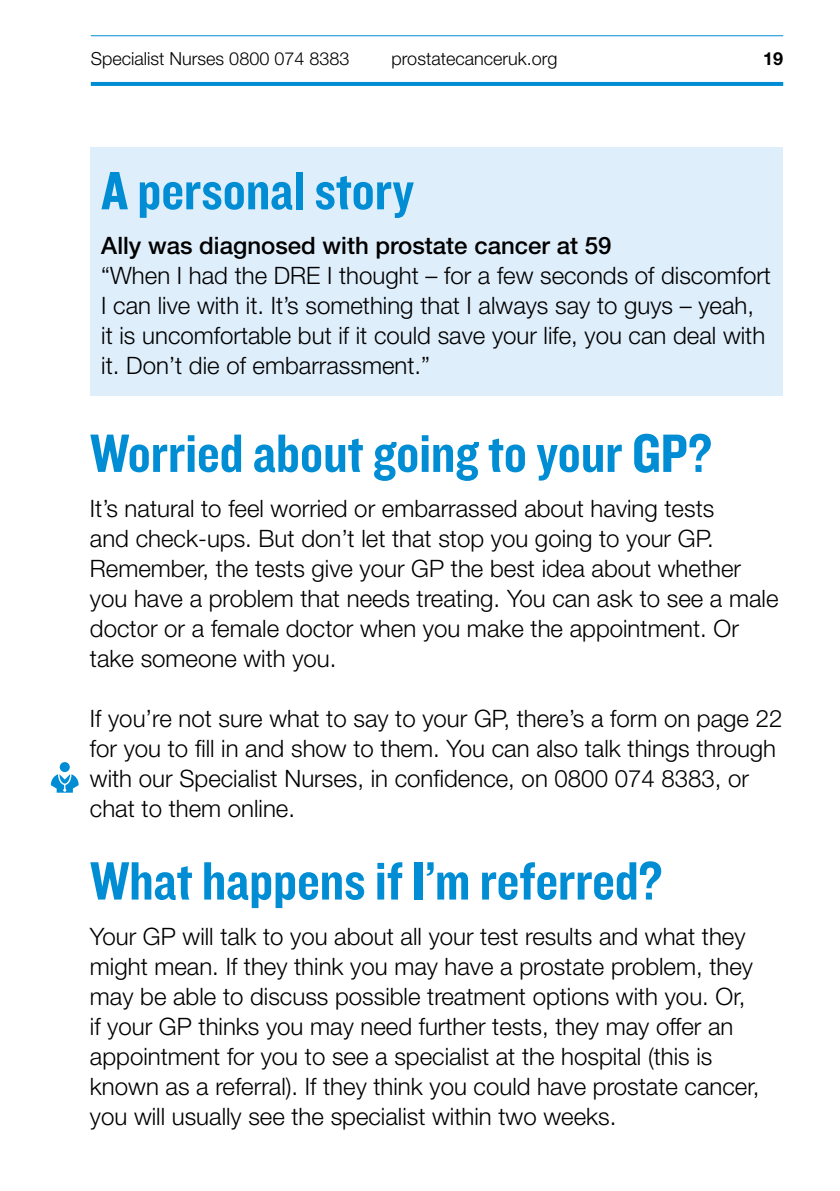
<style>
.page{position:relative;width:840px;height:1191px;background:#fff}
.page>*{position:absolute;margin:0;border:0;box-sizing:border-box;transform-origin:0 0}
.t1{font:56px "Knockout 50 Welterweight";letter-spacing:-.005em;color:#008dd4}
.t2{font:300 24px/30px "Helvetica Neue LT Std";color:#000}
.t3{font:500 24px "Helvetica Neue LT Std";color:#000}
.t4{font:300 18px "Helvetica Neue LT Std";color:#000}
.t5{font:700 18px "Helvetica Neue LT Std";color:#000}
</style>
<div class="page">
<hr style="left:91px;top:82px;width:691px;height:4px;background:#008dd4">
<hr style="left:91px;top:35px;width:691px;height:1px;background:#008dd4">
<div style="left:90px;top:147px;width:692px;height:248px;background:#dfeefb"></div>
<div style="left:60px;top:762px;width:10px;height:10px;background:#008dd4;border-radius:50%"></div>
<svg style="left:51px;top:774px;width:28px;height:18px"></svg>
<p class="t4" style="left:91px;top:48px;width:260px">Specialist Nurses 0800 074 8383</p>
<p class="t4" style="left:391px;top:48px;width:167px">prostatecanceruk.org</p>
<p class="t5" style="left:762px;top:47px;width:22px">19</p>
<h1 class="t1" style="left:101px;top:154px;width:314px">A personal story</h1>
<p class="t3" style="left:101px;top:231px;width:511px">Ally was diagnosed with prostate cancer at 59</p>
<p class="t2" style="left:101px;top:260px;width:670px">“When I had the DRE I thought – for a few seconds of discomfort I can live with it. It’s something that I always say to guys – yeah, it is uncomfortable but if it could save your life, you can deal with it. Don’t die of embarrassment.”</p>
<h1 class="t1" style="left:90px;top:416px;width:623px">Worried about going to your GP?</h1>
<p class="t2" style="left:90px;top:493px;width:689px">It’s natural to feel worried or embarrassed about having tests<br>and check-ups. But don’t let that stop you going to your GP.<br>Remember, the tests give your GP the best idea about whether you have a problem that needs treating. You can ask to see a male doctor or a female doctor when you make the appointment. Or take someone with you.</p>
<p class="t2" style="left:90px;top:703px;width:693px">If you’re not sure what to say to your GP, there’s a form on page 22 for you to fill in and show to them. You can also talk things through with our Specialist Nurses, in confidence, on 0800 074 8383, or chat to them online.</p>
<h1 class="t1" style="left:90px;top:844px;width:573px">What happens if I’m referred?</h1>
<p class="t2" style="left:90px;top:920px;width:670px">Your GP will talk to you about all your test results and what they might mean. If they think you may have a prostate problem, they may be able to discuss possible treatment options with you. Or, if your GP thinks you may need further tests, they may offer an appointment for you to see a specialist at the hospital (this is known as a referral). If they think you could have prostate cancer, you will usually see the specialist within two weeks.</p>
</div>
